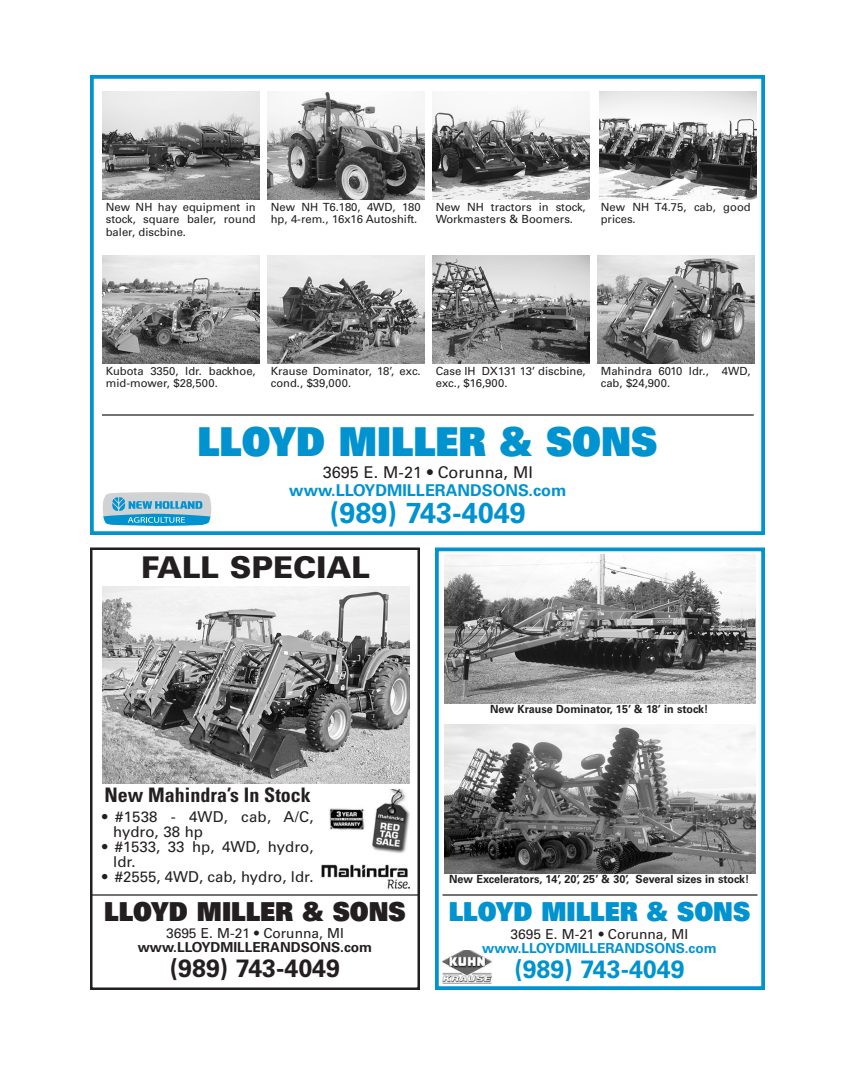
<style>
.page{position:relative;width:855px;height:1080px;background:#fff}
.page>*{position:absolute;margin:0;border:0;box-sizing:border-box;transform-origin:0 0}
.t1{font:900 39.88px "Univers";color:#0093d0;scale:.91 1}
.t2{font:900 30px "Univers";color:#231f20}
.t3{font:700 28.75px "Univers";color:#0093d0}
.t4{font:900 26.12px "Univers";color:#231f20;scale:.91 1}
.t5{font:900 26.12px "Univers";color:#0093d0;scale:.91 1}
.t6{font:700 25px "Univers";color:#231f20}
.t7{font:700 25px "Univers";color:#0093d0}
.t8{font:700 condensed 20px "Univers";color:#231f20}
.t9{font:700 16.25px "Univers";color:#0093d0}
.t10{font:16.25px "Univers";color:#231f20}
.t11{font:15px/15px "Univers";color:#231f20}
.t12{font:13.75px "Univers";color:#231f20}
.t13{font:700 13.75px "Univers";color:#231f20}
.t14{font:700 13.75px "Univers";color:#0093d0}
.t15{font:11.25px/12.5px "Univers";color:#231f20}
.t16{font:700 11.25px "Univers";color:#231f20;scale:.96 1}
</style>
<div class="page">
<div style="left:90px;top:75px;width:675px;height:460px;border:4px solid #0093d0"></div>
<hr style="left:102px;top:414px;width:652px;height:2px;background:#231f20">
<img style="left:442px;top:950px;width:50px;height:33px">
<hr style="left:91px;top:894px;width:329px;height:2px;background:#231f20">
<hr style="left:442px;top:894px;width:316px;height:2px;background:#231f20">
<div style="left:90px;top:548px;width:330px;height:442px;border:2px solid #231f20"></div>
<img style="left:102px;top:587px;width:307px;height:196px">
<img style="left:372px;top:788px;width:38px;height:65px">
<img style="left:329px;top:808px;width:36px;height:22px">
<div style="left:435px;top:548px;width:330px;height:442px;border:4px solid #0093d0"></div>
<img style="left:322px;top:864px;width:87px;height:24px">
<img style="left:102px;top:92px;width:158px;height:108px">
<img style="left:267px;top:92px;width:158px;height:108px">
<img style="left:432px;top:105px;width:158px;height:95px">
<img style="left:599px;top:92px;width:158px;height:108px">
<img style="left:102px;top:256px;width:158px;height:108px">
<img style="left:267px;top:256px;width:158px;height:108px">
<img style="left:432px;top:256px;width:158px;height:108px">
<img style="left:597px;top:256px;width:157px;height:108px">
<img style="left:445px;top:554px;width:310px;height:149px">
<img style="left:445px;top:725px;width:310px;height:148px">
<svg style="left:103px;top:492px;width:108px;height:34px;background:#80bcd5"></svg>
<p class="t15" style="left:106px;top:201px;width:152px;text-align:justify">New NH hay equipment in stock, square baler, round baler, discbine.</p>
<p class="t15" style="left:271px;top:201px;width:151px">New NH T6.180, 4WD, 180 hp, 4-rem., 16x16 Autoshift.</p>
<p class="t15" style="left:436px;top:201px;width:152px">New NH tractors in stock,<br>Workmasters &amp; Boomers.</p>
<p class="t15" style="left:601px;top:201px;width:152px">New NH T4.75, cab, good prices.</p>
<p class="t15" style="left:106px;top:365px;width:152px">Kubota 3350, ldr. backhoe, mid-mower, $28,500.</p>
<p class="t15" style="left:271px;top:365px;width:152px">Krause Dominator, 18’, exc. cond., $39,000.</p>
<p class="t15" style="left:436px;top:365px;width:152px">Case IH DX131 13’ discbine, exc., $16,900.</p>
<p class="t15" style="left:601px;top:365px;width:151px">Mahindra 6010 ldr., 4WD, cab, $24,900.</p>
<h1 class="t1" style="left:198px;top:415px;width:507px">LLOYD MILLER &amp; SONS</h1>
<h3 class="t10" style="left:323px;top:463px;width:212px">3695 E. M-21 • Corunna, MI</h3>
<h3 class="t9" style="left:289px;top:480px;width:279px">www.LLOYDMILLERANDSONS.com</h3>
<h3 class="t3" style="left:330px;top:496px;width:197px">(989) 743-4049</h3>
<h2 class="t2" style="left:141px;top:549px;width:230px">FALL SPECIAL</h2>
<h3 class="t8" style="left:104px;top:783px;width:208px">New Mahindra’s In Stock</h3>
<h3 class="t11" style="left:113px;top:809px;width:202px;text-indent:-11px">• #1538 - 4WD, cab, A/C, hydro, 38 hp</h3>
<h3 class="t11" style="left:113px;top:839px;width:202px;text-indent:-11px">• #1533, 33 hp, 4WD, hydro, ldr.</h3>
<h3 class="t11" style="left:102px;top:869px;width:213px">• #2555, 4WD, cab, hydro, ldr.</h3>
<h3 class="t4" style="left:104px;top:894px;width:333px">LLOYD MILLER &amp; SONS</h3>
<p class="t12" style="left:166px;top:925px;width:179px">3695 E. M-21 • Corunna, MI</p>
<p class="t13" style="left:138px;top:939px;width:236px">www.LLOYDMILLERANDSONS.com</p>
<h3 class="t6" style="left:170px;top:953px;width:172px">(989) 743-4049</h3>
<p class="t16" style="left:490px;top:703px;width:229px">New Krause Dominator, 15’ &amp; 18’ in stock!</p>
<p class="t16" style="left:449px;top:873px;width:314px">New Excelerators, 14’, 20’, 25’ &amp; 30’, Several sizes in stock!</p>
<h3 class="t5" style="left:449px;top:895px;width:333px">LLOYD MILLER &amp; SONS</h3>
<p class="t12" style="left:511px;top:926px;width:179px">3695 E. M-21 • Corunna, MI</p>
<p class="t14" style="left:482px;top:940px;width:236px">www.LLOYDMILLERANDSONS.com</p>
<h3 class="t7" style="left:514px;top:954px;width:172px">(989) 743-4049</h3>
</div>
